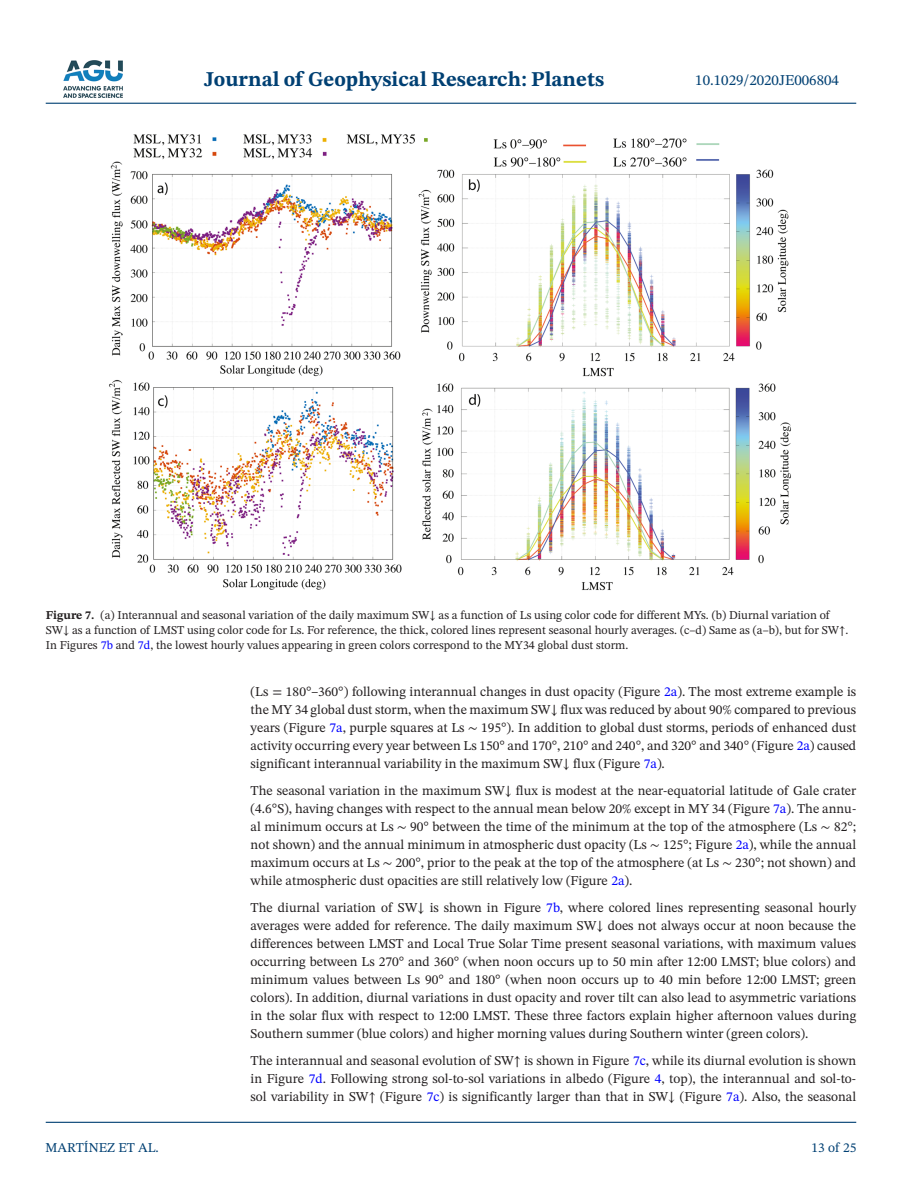
<style>
.page{position:relative;width:902px;height:1183px;background:#fff}
.page>*{position:absolute;margin:0;border:0;box-sizing:border-box;transform-origin:0 0}
.Running_Head{font:700 21px "STIX Two Text";color:#004073}
.Running_Head_DOI{font:15px "STIX Two Text";color:#004073}
.Para_Indent{font:13.5px/18px "STIX Two Text";color:#231f20;text-align:justify}
.Para{font:13.5px/18px "STIX Two Text";color:#231f20;text-align:justify}
.Running_Footer{font:13.5px "STIX Two Text";color:#004073}
.Folio{font:13.5px "STIX Two Text";color:#004073}
.Figure_Caption{font:12px/15px "STIX Two Text";color:#231f20}
.s1{font-weight:700}
.s2{font-family:"STIX Two Math"}
.s3{color:#00f}
</style>
<div class="page">
<img style="left:63px;top:60px;width:60px;height:38px">
<hr style="left:46px;top:103px;width:810px;height:1px;background:#004073">
<hr style="left:46px;top:1121px;width:810px;height:1px;background:#004073">
<img style="left:109px;top:134px;width:682px;height:456px">
<p class="Running_Head" style="left:204px;top:64px;width:401px">Journal of Geophysical Research: Planets</p>
<p class="Running_Head_DOI" style="left:695px;top:69px;width:145px">10.1029/2020JE006804</p>
<p class="Figure_Caption" style="left:46px;top:607px;width:804px"><span class="s1">Figure 7.</span> (a) Interannual and seasonal variation of the daily maximum SW<span class="s2">↓</span> as a function of Ls using color code for different MYs. (b) Diurnal variation of<br>SW<span class="s2">↓</span> as a function of LMST using color code for Ls. For reference, the thick, colored lines represent seasonal hourly averages. (c–d) Same as (a–b), but for SW<span class="s2">↑</span>.<br>In Figures <span class="s3">7b</span> and <span class="s3">7d</span>, the lowest hourly values appearing in green colors correspond to the MY34 global dust storm.</p>
<p class="Running_Footer" style="left:45px;top:1137px;width:115px">MARTÍNEZ ET AL.</p>
<p class="Para" style="left:250px;top:682px;width:607px">(Ls = 180°–360°) following interannual changes in dust opacity (Figure <span class="s3">2a</span>). The most extreme example is the MY 34 global dust storm, when the maximum SW<span class="s2">↓</span> flux was reduced by about 90% compared to previous years (Figure <span class="s3">7a</span>, purple squares at Ls <span class="s2">∼</span> 195°). In addition to global dust storms, periods of enhanced dust activity occurring every year between Ls 150° and 170°, 210° and 240°, and 320° and 340° (Figure <span class="s3">2a</span>) caused significant interannual variability in the maximum SW<span class="s2">↓</span> flux (Figure <span class="s3">7a</span>).</p>
<p class="Para_Indent" style="left:250px;top:781px;width:607px">The seasonal variation in the maximum SW<span class="s2">↓</span> flux is modest at the near-equatorial latitude of Gale crater (4.6°S), having changes with respect to the annual mean below 20% except in MY 34 (Figure <span class="s3">7a</span>). The annu&shy;al minimum occurs at Ls <span class="s2">∼</span> 90° between the time of the minimum at the top of the atmosphere (Ls <span class="s2">∼</span> 82°; not shown) and the annual minimum in atmospheric dust opacity (Ls <span class="s2">∼</span> 125°; Figure <span class="s3">2a</span>), while the annual maximum occurs at Ls <span class="s2">∼</span> 200°, prior to the peak at the top of the atmosphere (at Ls <span class="s2">∼</span> 230°; not shown) and while atmospheric dust opacities are still relatively low (Figure <span class="s3">2a</span>).</p>
<p class="Para_Indent" style="left:250px;top:898px;width:607px">The diurnal variation of SW<span class="s2">↓</span> is shown in Figure <span class="s3">7b</span>, where colored lines representing seasonal hourly averages were added for reference. The daily maximum SW<span class="s2">↓</span> does not always occur at noon because the differences between LMST and Local True Solar Time present seasonal variations, with maximum values occurring between Ls 270° and 360° (when noon occurs up to 50 min after 12:00 LMST; blue colors) and minimum values between Ls 90° and 180° (when noon occurs up to 40 min before 12:00 LMST; green colors). In addition, diurnal variations in dust opacity and rover tilt can also lead to asymmetric variations in the solar flux with respect to 12:00 LMST. These three factors explain higher afternoon values during Southern summer (blue colors) and higher morning values during Southern winter (green colors).</p>
<p class="Para_Indent" style="left:250px;top:1051px;width:607px">The interannual and seasonal evolution of SW<span class="s2">↑</span> is shown in Figure <span class="s3">7c</span>, while its diurnal evolution is shown in Figure <span class="s3">7d</span>. Following strong sol-to-sol variations in albedo (Figure <span class="s3">4</span>, top), the interannual and sol-to&shy;sol variability in SW<span class="s2">↑</span> (Figure <span class="s3">7c</span>) is significantly larger than that in SW<span class="s2">↓</span> (Figure <span class="s3">7a</span>). Also, the seasonal</p>
<p class="Folio" style="left:811px;top:1137px;width:46px">13 of 25</p>
</div>
